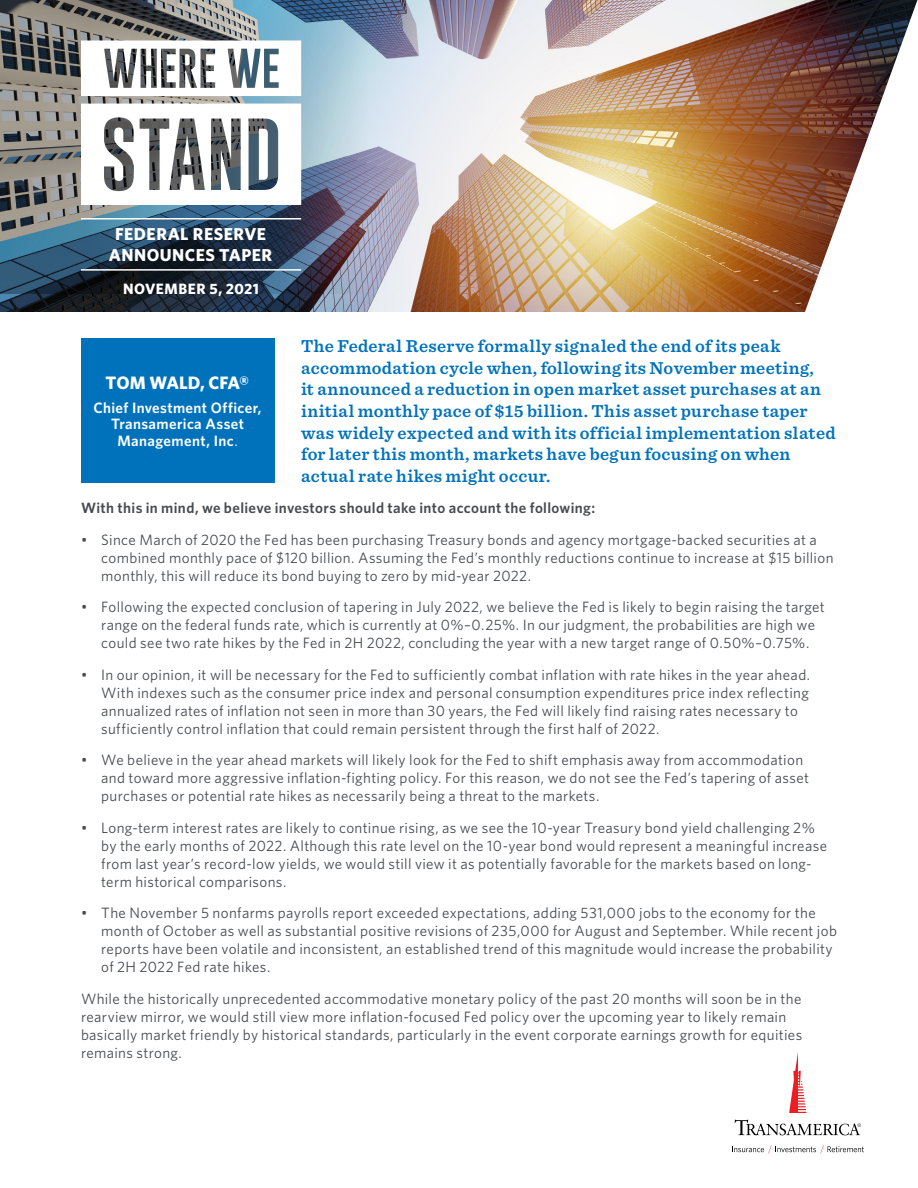
<style>
.page{position:relative;width:918px;height:1188px;background:#fff}
.page>*{position:absolute;margin:0;border:0;box-sizing:border-box;transform-origin:0 0}
.t1{font:600 18px/21.6px "Sentinel";letter-spacing:.02em;color:#0072bc}
.t2{font:700 18px "Whitney";letter-spacing:-.005em;color:#fff}
.t3{font:700 17.25px/21px "Whitney";letter-spacing:.025em;color:#fff;text-align:center}
.t4{font:15px/18px "Whitney";letter-spacing:.025em;color:#474b4f}
.t5{font:600 15px "Whitney";letter-spacing:.025em;color:#474b4f}
.t6{font:600 15px/16.5px "Whitney";letter-spacing:.025em;color:#fff;text-align:center}
.t7{font:700 15px "Whitney";letter-spacing:.03em;color:#fff}
.s1{font-weight:400}
</style>
<div class="page">
<img style="left:0;top:0;width:800px;height:311px">
<img style="left:0;top:0;width:368px;height:294px">
<div style="left:81px;top:338px;width:193px;height:145px;background:#0072bc"></div>
<svg style="left:735px;top:1120px;width:126px;height:15px"></svg>
<svg style="left:789px;top:1052px;width:17px;height:61px"></svg>
<svg style="left:732px;top:1145px;width:132px;height:8px"></svg>
<hr style="left:81px;top:218px;width:220px;height:2px;background:#fff">
<hr style="left:81px;top:269px;width:220px;height:2px;background:#fff">
<svg style="left:800px;top:0;width:118px;height:312px"></svg>
<svg style="left:81px;top:40px;width:220px;height:56px"></svg>
<svg style="left:81px;top:104px;width:220px;height:101px"></svg>
<p class="t3" style="left:109px;top:223px;width:165px">FEDERAL RESERVE<br>ANNOUNCES TAPER</p>
<p class="t7" style="left:123px;top:278px;width:138px">NOVEMBER 5, 2021</p>
<p class="t1" style="left:301px;top:334px;width:536px">The Federal Reserve formally signaled the end of its peak accommodation cycle when, following its November meeting,<br>it announced a reduction in open market asset purchases at an initial monthly pace of $15 billion. This asset purchase taper was widely expected and with its official implementation slated for later this month, markets have begun focusing on when actual rate hikes might occur.</p>
<p class="t5" style="left:81px;top:498px;width:516px">With this in mind, we believe investors should take into account the following:</p>
<p class="t4" style="left:101px;top:530px;width:734px;text-indent:-20px">• Since March of 2020 the Fed has been purchasing Treasury bonds and agency mortgage-backed securities at a combined monthly pace of $120 billion. Assuming the Fed’s monthly reductions continue to increase at $15 billion monthly, this will reduce its bond buying to zero by mid-year 2022.</p>
<p class="t4" style="left:101px;top:598px;width:725px;text-indent:-20px">• Following the expected conclusion of tapering in July 2022, we believe the Fed is likely to begin raising the target range on the federal funds rate, which is currently at 0%–0.25%. In our judgment, the probabilities are high we could see two rate hikes by the Fed in 2H 2022, concluding the year with a new target range of 0.50%–0.75%.</p>
<p class="t4" style="left:101px;top:665px;width:710px;text-indent:-20px">• In our opinion, it will be necessary for the Fed to sufficiently combat inflation with rate hikes in the year ahead.<br>With indexes such as the consumer price index and personal consumption expenditures price index reflecting annualized rates of inflation not seen in more than 30 years, the Fed will likely find raising rates necessary to sufficiently control inflation that could remain persistent through the first half of 2022.</p>
<p class="t4" style="left:101px;top:751px;width:709px;text-indent:-20px">• We believe in the year ahead markets will likely look for the Fed to shift emphasis away from accommodation and toward more aggressive inflation-fighting policy. For this reason, we do not see the Fed’s tapering of asset purchases or potential rate hikes as necessarily being a threat to the markets.</p>
<p class="t4" style="left:101px;top:818px;width:727px;text-indent:-20px">• Long-term interest rates are likely to continue rising, as we see the 10-year Treasury bond yield challenging 2% by the early months of 2022. Although this rate level on the 10-year bond would represent a meaningful increase from last year’s record-low yields, we would still view it as potentially favorable for the markets based on long&shy;term historical comparisons.</p>
<p class="t4" style="left:101px;top:904px;width:737px;text-indent:-20px">• The November 5 nonfarms payrolls report exceeded expectations, adding 531,000 jobs to the economy for the month of October as well as substantial positive revisions of 235,000 for August and September. While recent job reports have been volatile and inconsistent, an established trend of this magnitude would increase the probability of 2H 2022 Fed rate hikes.</p>
<p class="t4" style="left:81px;top:989px;width:723px">While the historically unprecedented accommodative monetary policy of the past 20 months will soon be in the rearview mirror, we would still view more inflation-focused Fed policy over the upcoming year to likely remain basically market friendly by historical standards, particularly in the event corporate earnings growth for equities remains strong.</p>
<p class="t2" style="left:106px;top:371px;width:145px">TOM WALD, CFA®</p>
<p class="t6" style="left:94px;top:399px;width:169px">Chief Investment Officer,<br>Transamerica Asset<br>Management, Inc<span class="s1">.</span></p>
</div>
